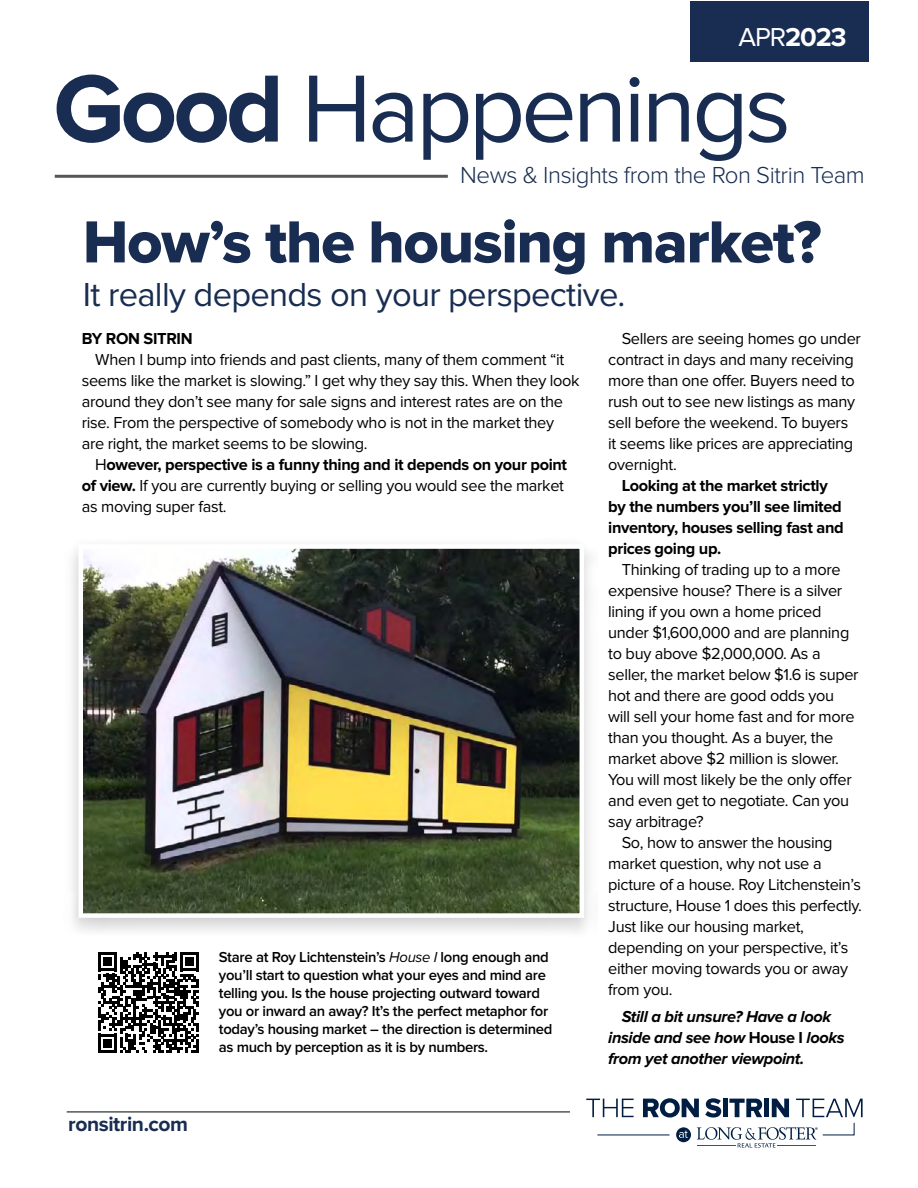
<style>
.page{position:relative;width:918px;height:1188px;background:#fff}
.page>*{position:absolute;margin:0;border:0;box-sizing:border-box;transform-origin:0 0}
.t1{font:98.85px "Proxima Nova";letter-spacing:-.04em;color:#182d51}
.t2{font:61.5px "Proxima Nova Extrabld";letter-spacing:-.02em;color:#182d51}
.t3{font:34.5px "Proxima Nova";letter-spacing:-.02em;color:#182d51}
.t4{font:700 26.85px "Proxima Nova";color:#fff}
.t5{font:300 24px "Proxima Nova";letter-spacing:-.02em;color:#182d51}
.t6{font:700 21px "Proxima Nova";letter-spacing:-.02em;color:#182d51}
.t7{font:16.5px/21px "Proxima Nova";letter-spacing:-.02em;color:#000}
.t8{font:700 16.5px/21px "Proxima Nova";letter-spacing:-.02em;color:#000}
.t9{font:italic 700 16.5px/21px "Proxima Nova";letter-spacing:-.02em;color:#000}
.t10{font:600 15px/18px "Proxima Nova";letter-spacing:-.02em;color:#000}
.s1{font-weight:400}
.s2{font-weight:700}
.s3{font-weight:400;font-style:italic}
.s4{font-style:normal}
</style>
<div class="page">
<div style="left:690px;top:1px;width:178px;height:60px;background:#182d51"></div>
<hr style="left:55px;top:175px;width:393px;height:3px;background:#545759">
<hr style="left:67px;top:1111px;width:503px;height:2px;background:#545759">
<svg style="left:586px;top:1099px;width:48px;height:18px"></svg>
<svg style="left:643px;top:1098px;width:220px;height:50px"></svg>
<hr style="left:598px;top:1135px;width:71px;height:1px;background:#001e42">
<div style="left:63px;top:536px;width:535px;height:404px;background:#000;opacity:.2"></div>
<img style="left:84px;top:549px;width:495px;height:364px">
<div style="left:79px;top:544px;width:505px;height:374px;border:4px solid #fff"></div>
<svg style="left:98px;top:952px;width:101px;height:101px"></svg>
<hr style="left:196px;top:1039px;width:3px;height:14px;background:#000">
<h3 class="t4" style="left:739px;top:22px;width:110px"><span class="s1">APR</span>2023</h3>
<h1 class="t1" style="left:53px;top:52px;width:739px"><span class="s2">Good</span> Happenings</h1>
<h3 class="t5" style="left:460px;top:161px;width:406px">News &amp; Insights from the Ron Sitrin Team</h3>
<h2 class="t2" style="left:83px;top:207px;width:740px">How’s the housing market?</h2>
<h3 class="t3" style="left:83px;top:275px;width:544px">It really depends on your perspective.</h3>
<p class="t8" style="left:82px;top:328px;width:112px">BY RON SITRIN</p>
<p class="t7" style="left:82px;top:349px;width:499px;text-indent:13px">When I bump into friends and past clients, many of them comment “it seems like the market is slowing.” I get why they say this. When they look around they don’t see many for sale signs and interest rates are on the rise. From the perspective of somebody who is not in the market they are right, the market seems to be slowing.</p>
<p class="t7" style="left:82px;top:454px;width:487px;text-indent:13px">H<span class="s2">owever, perspective is a funny thing and it depends on your point of view.</span> If you are currently buying or selling you would see the market as moving super fast.</p>
<p class="t6" style="left:68px;top:1111px;width:121px">ronsitrin.com</p>
<p class="t10" style="left:219px;top:948px;width:335px">Stare at Roy Lichtenstein’s <span class="s3">House I</span> long enough and you’ll start to question what your eyes and mind are telling you. Is the house projecting outward toward you or inward an away? It’s the perfect metaphor for today’s housing market – the direction is determined as much by perception as it is by numbers.</p>
<p class="t7" style="left:608px;top:328px;width:254px;text-indent:13px">Sellers are seeing homes go under contract in days and many receiving more than one offer. Buyers need to rush out to see new listings as many sell before the weekend. To buyers<br>it seems like prices are appreciating overnight.</p>
<p class="t8" style="left:608px;top:475px;width:237px;text-indent:13px">Looking at the market strictly by the numbers you’ll see limited inventory, houses selling fast and prices going up.</p>
<p class="t7" style="left:622px;top:559px;width:221px">Thinking of trading up to a more</p>
<p class="t7" style="left:608px;top:580px;width:236px">expensive house? There is a silver</p>
<p class="t7" style="left:608px;top:601px;width:215px">lining if you own a home priced</p>
<p class="t7" style="left:608px;top:622px;width:243px">under $1,600,000 and are planning</p>
<p class="t7" style="left:608px;top:643px;width:214px">to buy above $2,000,000. As a</p>
<p class="t7" style="left:608px;top:664px;width:252px">seller, the market below $1.6 is super</p>
<p class="t7" style="left:608px;top:685px;width:227px">hot and there are good odds you</p>
<p class="t7" style="left:608px;top:706px;width:248px">will sell your home fast and for more</p>
<p class="t7" style="left:608px;top:727px;width:227px">than you thought. As a buyer, the</p>
<p class="t7" style="left:608px;top:748px;width:232px">market above $2 million is slower.</p>
<p class="t7" style="left:608px;top:769px;width:245px">You will most likely be the only offer</p>
<p class="t7" style="left:608px;top:790px;width:243px">and even get to negotiate. Can you</p>
<p class="t7" style="left:608px;top:811px;width:97px">say arbitrage?</p>
<p class="t7" style="left:622px;top:832px;width:212px">So, how to answer the housing</p>
<p class="t7" style="left:608px;top:853px;width:215px">market question, why not use a</p>
<p class="t7" style="left:608px;top:874px;width:254px">picture of a house. Roy Litchenstein’s</p>
<p class="t7" style="left:608px;top:895px;width:255px">structure, House 1 does this perfectly.</p>
<p class="t7" style="left:608px;top:916px;width:197px">Just like our housing market,</p>
<p class="t7" style="left:608px;top:937px;width:242px">depending on your perspective, it’s</p>
<p class="t7" style="left:608px;top:958px;width:241px">either moving towards you or away</p>
<p class="t7" style="left:608px;top:979px;width:66px">from you.</p>
<p class="t9" style="left:608px;top:1007px;width:238px;text-indent:13px">Still a bit unsure? Have a look inside and see how <span class="s4">House I</span> looks from yet another viewpoint.</p>
</div>
